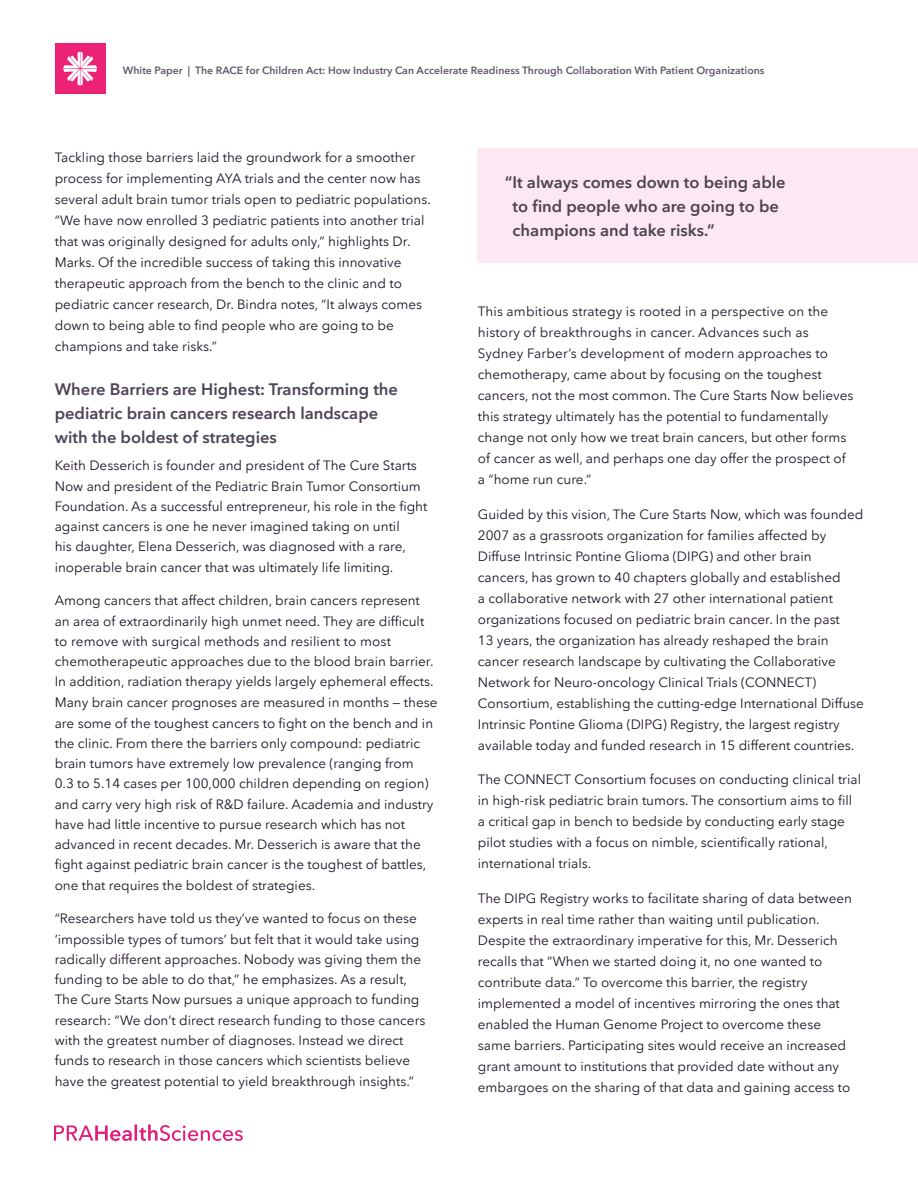
<style>
.page{position:relative;width:918px;height:1188px;background:#fff}
.page>*{position:absolute;margin:0;border:0;box-sizing:border-box;transform-origin:0 0}
.Subheadline{font:600 16.5px/24px "PRA Sans";color:#4d4354}
.Body_text{font:13.5px/21px "PRA Sans";color:#1e1524}
.t1{font:600 10.5px "PRA Sans";color:#655a6c}
</style>
<div class="page">
<svg style="left:54px;top:1125px;width:78px;height:16px"></svg>
<hr style="left:134px;top:1124px;width:3px;height:17px;background:#e31c79">
<svg style="left:139px;top:1124px;width:104px;height:17px"></svg>
<div style="left:55px;top:43px;width:50px;height:51px;background:#ec2275"></div>
<svg style="left:63px;top:52px;width:34px;height:34px"></svg>
<div style="left:478px;top:148px;width:440px;height:115px;background:#fce8f2"></div>
<p class="t1" style="left:123px;top:64px;width:643px">White Paper | The RACE for Children Act: How Industry Can Accelerate Readiness Through Collaboration With Patient Organizations</p>
<p class="Body_text" style="left:55px;top:147px;width:378px">Tackling those barriers laid the groundwork for a smoother process for implementing AYA trials and the center now has several adult brain tumor trials open to pediatric populations. “We have now enrolled 3 pediatric patients into another trial that was originally designed for adults only,” highlights Dr.<br>Marks. Of the incredible success of taking this innovative therapeutic approach from the bench to the clinic and to pediatric cancer research, Dr. Bindra notes, “It always comes down to being able to find people who are going to be champions and take risks.”</p>
<p class="Subheadline" style="left:55px;top:377px;width:345px">Where Barriers are Highest: Transforming the pediatric brain cancers research landscape with the boldest of strategies</p>
<p class="Body_text" style="left:55px;top:455px;width:374px;line-height:20.2px">Keith Desserich is founder and president of The Cure Starts Now and president of the Pediatric Brain Tumor Consortium Foundation. As a successful entrepreneur, his role in the fight against cancers is one he never imagined taking on until<br>his daughter, Elena Desserich, was diagnosed with a rare, inoperable brain cancer that was ultimately life limiting.</p>
<p class="Body_text" style="left:55px;top:590px;width:384px;line-height:20.2px">Among cancers that affect children, brain cancers represent an area of extraordinarily high unmet need. They are difficult to remove with surgical methods and resilient to most chemotherapeutic approaches due to the blood brain barrier.<br>In addition, radiation therapy yields largely ephemeral effects.<br>Many brain cancer prognoses are measured in months — these are some of the toughest cancers to fight on the bench and in the clinic. From there the barriers only compound: pediatric brain tumors have extremely low prevalence (ranging from<br>0.3 to 5.14 cases per 100,000 children depending on region) and carry very high risk of R&amp;D failure. Academia and industry have had little incentive to pursue research which has not advanced in recent decades. Mr. Desserich is aware that the fight against pediatric brain cancer is the toughest of battles, one that requires the boldest of strategies.</p>
<p class="Body_text" style="left:55px;top:908px;width:372px;line-height:20.4px">“Researchers have told us they’ve wanted to focus on these ‘impossible types of tumors’ but felt that it would take using radically different approaches. Nobody was giving them the funding to be able to do that,” he emphasizes. As a result, The Cure Starts Now pursues a unique approach to funding research: “We don’t direct research funding to those cancers with the greatest number of diagnoses. Instead we direct funds to research in those cancers which scientists believe have the greatest potential to yield breakthrough insights.”</p>
<p class="Subheadline" style="left:513px;top:170px;width:275px;text-indent:-8px">“It always comes down to being able to find people who are going to be champions and take risks.”</p>
<p class="Body_text" style="left:478px;top:301px;width:377px">This ambitious strategy is rooted in a perspective on the history of breakthroughs in cancer. Advances such as Sydney Farber’s development of modern approaches to chemotherapy, came about by focusing on the toughest cancers, not the most common. The Cure Starts Now believes this strategy ultimately has the potential to fundamentally change not only how we treat brain cancers, but other forms of cancer as well, and perhaps one day offer the prospect of a “home run cure.”</p>
<p class="Body_text" style="left:478px;top:503px;width:388px">Guided by this vision, The Cure Starts Now, which was founded 2007 as a grassroots organization for families affected by Diffuse Intrinsic Pontine Glioma (DIPG) and other brain cancers, has grown to 40 chapters globally and established<br>a collaborative network with 27 other international patient organizations focused on pediatric brain cancer. In the past<br>13 years, the organization has already reshaped the brain cancer research landscape by cultivating the Collaborative Network for Neuro-oncology Clinical Trials (CONNECT)<br>Consortium, establishing the cutting-edge International Diffuse Intrinsic Pontine Glioma (DIPG) Registry, the largest registry available today and funded research in 15 different countries.</p>
<p class="Body_text" style="left:478px;top:769px;width:385px">The CONNECT Consortium focuses on conducting clinical trial in high-risk pediatric brain tumors. The consortium aims to fill a critical gap in bench to bedside by conducting early stage pilot studies with a focus on nimble, scientifically rational, international trials.</p>
<p class="Body_text" style="left:478px;top:887px;width:376px">The DIPG Registry works to facilitate sharing of data between experts in real time rather than waiting until publication.<br>Despite the extraordinary imperative for this, Mr. Desserich recalls that “When we started doing it, no one wanted to contribute data.” To overcome this barrier, the registry implemented a model of incentives mirroring the ones that enabled the Human Genome Project to overcome these same barriers. Participating sites would receive an increased grant amount to institutions that provided date without any embargoes on the sharing of that data and gaining access to</p>
</div>
